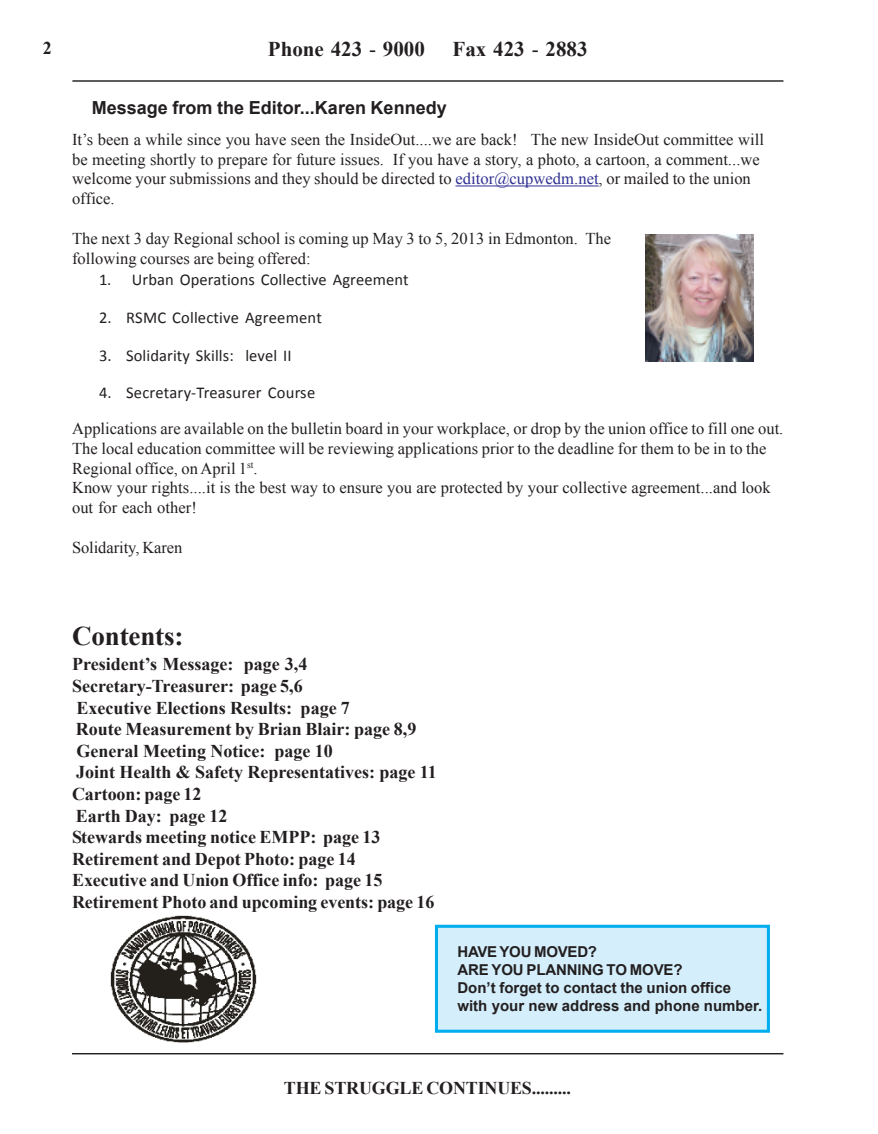
<style>
.page{position:relative;width:878px;height:1134px;background:#fff}
.page>*{position:absolute;margin:0;border:0;box-sizing:border-box;transform-origin:0 0}
.t1{font:700 27px "Times New Roman";letter-spacing:-.005em;color:#231f20}
.t2{font:700 21px "Times New Roman";color:#231f20}
.t3{font:700 18px/21.6px "Times New Roman";color:#231f20}
.t4{font:700 18px "Arial";color:#231f20}
.t5{font:16.5px/19.8px "Times New Roman";letter-spacing:.005em;color:#231f20}
.t6{font:16.5px "Calibri";letter-spacing:.005em;color:#231f20}
.t7{font:700 15px/18px "Arial";color:#231f20}
.s1{font-weight:400}
.s2{color:#2e3092}
</style>
<div class="page">
<hr style="left:72px;top:1053px;width:711px;height:1px;background:#231f20">
<hr style="left:72px;top:80px;width:711px;height:2px;background:#231f20">
<img style="left:111px;top:915px;width:145px;height:128px">
<div style="left:436px;top:926px;width:332px;height:105px;background:#d4effb"></div>
<div style="left:435px;top:925px;width:335px;height:108px;border:3px solid #00aeef"></div>
<img style="left:645px;top:234px;width:108px;height:127px">
<hr style="left:455px;top:186px;width:143px;height:1px;background:#2e3092">
<p class="t3" style="left:43px;top:36px;width:10px">2</p>
<p class="t2" style="left:268px;top:34px;width:158px">Phone 423 <span class="s1">-</span> 9000</p>
<p class="t2" style="left:452px;top:34px;width:137px">Fax 423 <span class="s1">-</span> 2883</p>
<p class="t4" style="left:92px;top:95px;width:356px">Message from the Editor...Karen Kennedy</p>
<p class="t5" style="left:72px;top:129px;width:693px">It’s been a while since you have seen the InsideOut....we are back! The new InsideOut committee will be meeting shortly to prepare for future issues. If you have a story, a photo, a cartoon, a comment...we welcome your submissions and they should be directed to <span class="s2">editor@cupwedm.net</span>, or mailed to the union office.</p>
<p class="t5" style="left:72px;top:228px;width:540px">The next 3 day Regional school is coming up May 3 to 5, 2013 in Edmonton. The following courses are being offered:</p>
<p class="t6" style="left:99px;top:270px;width:311px">1. Urban Operations Collective Agreement</p>
<p class="t6" style="left:99px;top:307px;width:224px">2. RSMC Collective Agreement</p>
<p class="t6" style="left:99px;top:345px;width:194px">3. Solidarity Skills: level II</p>
<p class="t6" style="left:99px;top:382px;width:218px">4. Secretary-Treasurer Course</p>
<p class="t5" style="left:72px;top:418px;width:713px">Applications are available on the bulletin board in your workplace, or drop by the union office to fill one out.<br>The local education committee will be reviewing applications prior to the deadline for them to be in to the Regional office, on April 1<sup>st</sup>.<br>Know your rights....it is the best way to ensure you are protected by your collective agreement...and look out for each other!</p>
<p class="t5" style="left:72px;top:537px;width:112px">Solidarity, Karen</p>
<h1 class="t1" style="left:72px;top:617px;width:113px">Contents:</h1>
<p class="t3" style="left:72px;top:653px;width:366px">President’s Message: page 3,4<br>Secretary-Treasurer: page 5,6<br>Executive Elections Results: page 7<br>Route Measurement by Brian Blair: page 8,9<br>General Meeting Notice: page 10<br>Joint Health &amp; Safety Representatives: page 11<br>Cartoon: page 12<br>Earth Day: page 12<br>Stewards meeting notice EMPP: page 13<br>Retirement and Depot Photo: page 14<br>Executive and Union Office info: page 15<br>Retirement Photo and upcoming events: page 16</p>
<p class="t7" style="left:457px;top:943px;width:306px">HAVE YOU MOVED?<br>ARE YOU PLANNING TO MOVE?<br>Don’t forget to contact the union office with your new address and phone number.</p>
<p class="t3" style="left:284px;top:1077px;width:288px">THE STRUGGLE CONTINUES.........</p>
</div>
